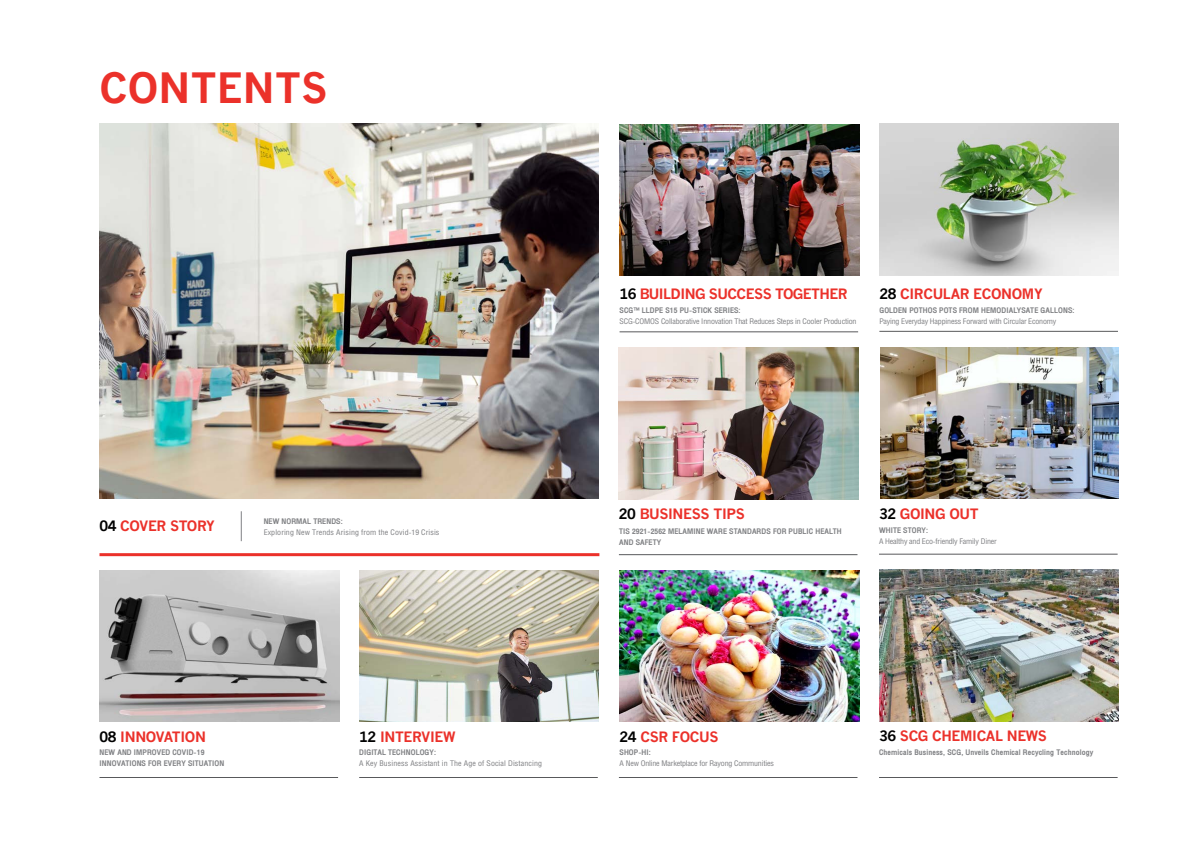
<style>
.page{position:relative;width:1191px;height:851px;background:#fff}
.page>*{position:absolute;margin:0;border:0;box-sizing:border-box;transform-origin:0 0}
.t1{font:700 40.8px "News Gothic";letter-spacing:.005em;color:#eb312a}
.t2{font:700 14px "News Gothic";letter-spacing:-.025em;color:#eb312a}
.t3{font:700 condensed 11px/11px "DB Helvethaica X";letter-spacing:.01em;color:#808184}
.t4{font:condensed 11px "DB Helvethaica X";letter-spacing:-.015em;color:#808184}
.t5{font:condensed 11px "DB Helvethaica X";letter-spacing:.01em;color:#808184}
.s1{color:#000}
</style>
<div class="page">
<img style="left:99px;top:123px;width:1020px;height:655px">
<h1 class="t1" style="left:99px;top:63px;width:230px">CONTENTS</h1>
<p class="t2" style="left:99px;top:517px;width:117px"><span class="s1">04</span> COVER STORY</p>
<p class="t3" style="left:264px;top:515px;width:81px">NEW NORMAL TRENDS:</p>
<p class="t5" style="left:264px;top:526px;width:177px">Exploring New Trends Arising from the Covid-19 Crisis</p>
<p class="t2" style="left:99px;top:728px;width:108px"><span class="s1">08</span> INNOVATION</p>
<p class="t2" style="left:359px;top:728px;width:98px"><span class="s1">12</span> INTERVIEW</p>
<p class="t3" style="left:99px;top:746px;width:126px">NEW AND IMPROVED COVID-19<br>INNOVATIONS FOR EVERY SITUATION</p>
<p class="t3" style="left:359px;top:746px;width:78px">DIGITAL TECHNOLOGY:</p>
<p class="t5" style="left:359px;top:757px;width:184px">A Key Business Assistant in The Age of Social Distancing</p>
<p class="t2" style="left:619px;top:285px;width:229px"><span class="s1">16</span> BUILDING SUCCESS TOGETHER</p>
<p class="t3" style="left:619px;top:305px;width:123px">SCG™ LLDPE S15 PU-STICK SERIES:</p>
<p class="t4" style="left:619px;top:315px;width:238px">SCG-COMOS Collaborative Innovation That Reduces Steps in Cooler Production</p>
<p class="t2" style="left:879px;top:285px;width:165px"><span class="s1">28</span> CIRCULAR ECONOMY</p>
<p class="t3" style="left:879px;top:305px;width:196px">GOLDEN POTHOS POTS FROM HEMODIALYSATE GALLONS:</p>
<p class="t4" style="left:879px;top:315px;width:178px">Paying Everyday Happiness Forward with Circular Economy</p>
<p class="t2" style="left:619px;top:505px;width:128px"><span class="s1">20</span> BUSINESS TIPS</p>
<p class="t3" style="left:619px;top:525px;width:224px">TIS 2921-2562 MELAMINE WARE STANDARDS FOR PUBLIC HEALTH<br>AND SAFETY</p>
<p class="t2" style="left:879px;top:505px;width:101px"><span class="s1">32</span> GOING OUT</p>
<p class="t3" style="left:879px;top:525px;width:51px">WHITE STORY:</p>
<p class="t4" style="left:879px;top:535px;width:119px">A Healthy and Eco-friendly Family Diner</p>
<p class="t2" style="left:619px;top:728px;width:101px"><span class="s1">24</span> CSR FOCUS</p>
<p class="t3" style="left:619px;top:746px;width:33px">SHOP-HI:</p>
<p class="t4" style="left:619px;top:757px;width:156px">A New Online Marketplace for Rayong Communities</p>
<p class="t2" style="left:879px;top:727px;width:170px"><span class="s1">36</span> SCG CHEMICAL NEWS</p>
<p class="t3" style="left:879px;top:746px;width:216px">Chemicals Business, SCG, Unveils Chemical Recycling Technology</p>
</div>
